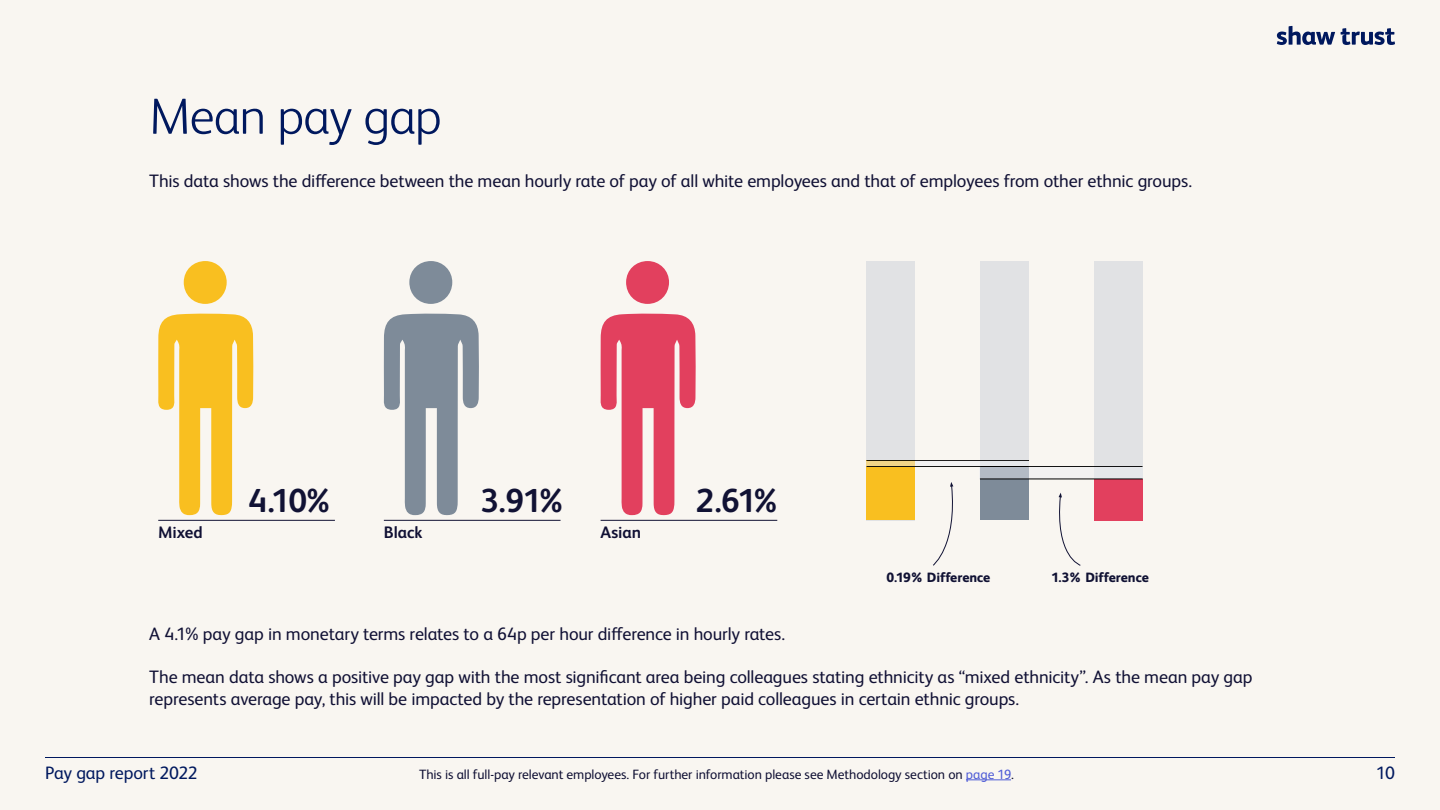
<style>
.page{position:relative;width:1440px;height:810px;background:#f9f6f1}
.page>*{position:absolute;margin:0;border:0;box-sizing:border-box;transform-origin:0 0}
.Paragraph_Style_1{font:300 51px "FS Albert";letter-spacing:-.015em;color:#00185e}
.Paragraph_Style_1-2{font:700 33.3px "FS Albert";color:#111234}
.bullet{font:18px/21.6px "FS Albert Pro";letter-spacing:-.01em;color:#101034}
.t1{font:18px "FS Albert Pro";letter-spacing:-.015em;color:#00185e}
.bullet-2{font:700 16.65px "FS Albert";letter-spacing:-.005em;color:#101034}
.bullet-3{font:13.5px "FS Albert Pro";letter-spacing:-.005em;color:#101034}
.t2{font:800 13.5px "FS Albert";letter-spacing:-.005em;color:#111234}
.s1{color:#4f5cd6}
</style>
<div class="page">
<hr style="left:384px;top:520px;width:177px;height:1px;background:#111234">
<hr style="left:601px;top:520px;width:176px;height:1px;background:#111234">
<hr style="left:158px;top:520px;width:177px;height:1px;background:#111234">
<svg style="left:158px;top:313px;width:95px;height:203px"></svg>
<div style="left:184px;top:261px;width:43px;height:43px;background:#f9bf20;border-radius:50%"></div>
<svg style="left:383px;top:313px;width:96px;height:203px"></svg>
<div style="left:409px;top:261px;width:43px;height:43px;background:#7e8b99;border-radius:50%"></div>
<svg style="left:600px;top:313px;width:96px;height:203px"></svg>
<div style="left:626px;top:261px;width:43px;height:43px;background:#e2405e;border-radius:50%"></div>
<div style="left:866px;top:261px;width:48px;height:259px;background:#e1e2e4"></div>
<div style="left:866px;top:461px;width:48px;height:59px;background:#f9bf20"></div>
<div style="left:980px;top:261px;width:48px;height:259px;background:#e1e2e4"></div>
<div style="left:1094px;top:261px;width:48px;height:259px;background:#e1e2e4"></div>
<div style="left:980px;top:467px;width:48px;height:53px;background:#7e8b99"></div>
<div style="left:1094px;top:479px;width:48px;height:41px;background:#e2405e"></div>
<svg style="left:867px;top:462px;width:162px;height:4px"></svg>
<svg style="left:980px;top:467px;width:163px;height:12px"></svg>
<hr style="left:867px;top:466px;width:161px;height:1px;background:#000">
<hr style="left:980px;top:479px;width:163px;height:1px;background:#000">
<hr style="left:867px;top:461px;width:162px;height:1px;background:#000">
<hr style="left:980px;top:466px;width:163px;height:1px;background:#000">
<svg style="left:933px;top:482px;width:21px;height:84px"></svg>
<svg style="left:1058px;top:493px;width:23px;height:73px"></svg>
<hr style="left:966px;top:779px;width:45px;height:1px;background:#4f5cd6">
<svg style="left:1277px;top:26px;width:58px;height:19px"></svg>
<svg style="left:1341px;top:28px;width:54px;height:17px"></svg>
<hr style="left:45px;top:757px;width:1350px;height:1px;background:#00185e">
<p class="Paragraph_Style_1" style="left:149px;top:83px;width:294px">Mean pay gap</p>
<p class="bullet" style="left:149px;top:169px;width:1044px">This data shows the difference between the mean hourly rate of pay of all white employees and that of employees from other ethnic groups.</p>
<p class="Paragraph_Style_1-2" style="left:249px;top:478px;width:82px">4.10%</p>
<p class="Paragraph_Style_1-2" style="left:481px;top:478px;width:83px">3.91%</p>
<p class="Paragraph_Style_1-2" style="left:696px;top:478px;width:83px">2.61%</p>
<p class="bullet-2" style="left:158px;top:521px;width:46px">Mixed</p>
<p class="bullet-2" style="left:384px;top:521px;width:40px">Black</p>
<p class="bullet-2" style="left:601px;top:521px;width:42px">Asian</p>
<p class="t2" style="left:886px;top:568px;width:105px">0.19% Difference</p>
<p class="t2" style="left:1051px;top:568px;width:99px">1.3% Difference</p>
<p class="bullet" style="left:149px;top:621px;width:637px">A 4.1% pay gap in monetary terms relates to a 64p per hour difference in hourly rates.</p>
<p class="bullet" style="left:149px;top:665px;width:1105px">The mean data shows a positive pay gap with the most significant area being colleagues stating ethnicity as “mixed ethnicity”. As the mean pay gap represents average pay, this will be impacted by the representation of higher paid colleagues in certain ethnic groups.</p>
<p class="t1" style="left:45px;top:760px;width:154px">Pay gap report 2022</p>
<p class="bullet-3" style="left:419px;top:764px;width:596px">This is all full-pay relevant employees. For further information please see Methodology section on <span class="s1">page 19</span>.</p>
<p class="t1" style="left:1376px;top:760px;width:20px">10</p>
</div>
